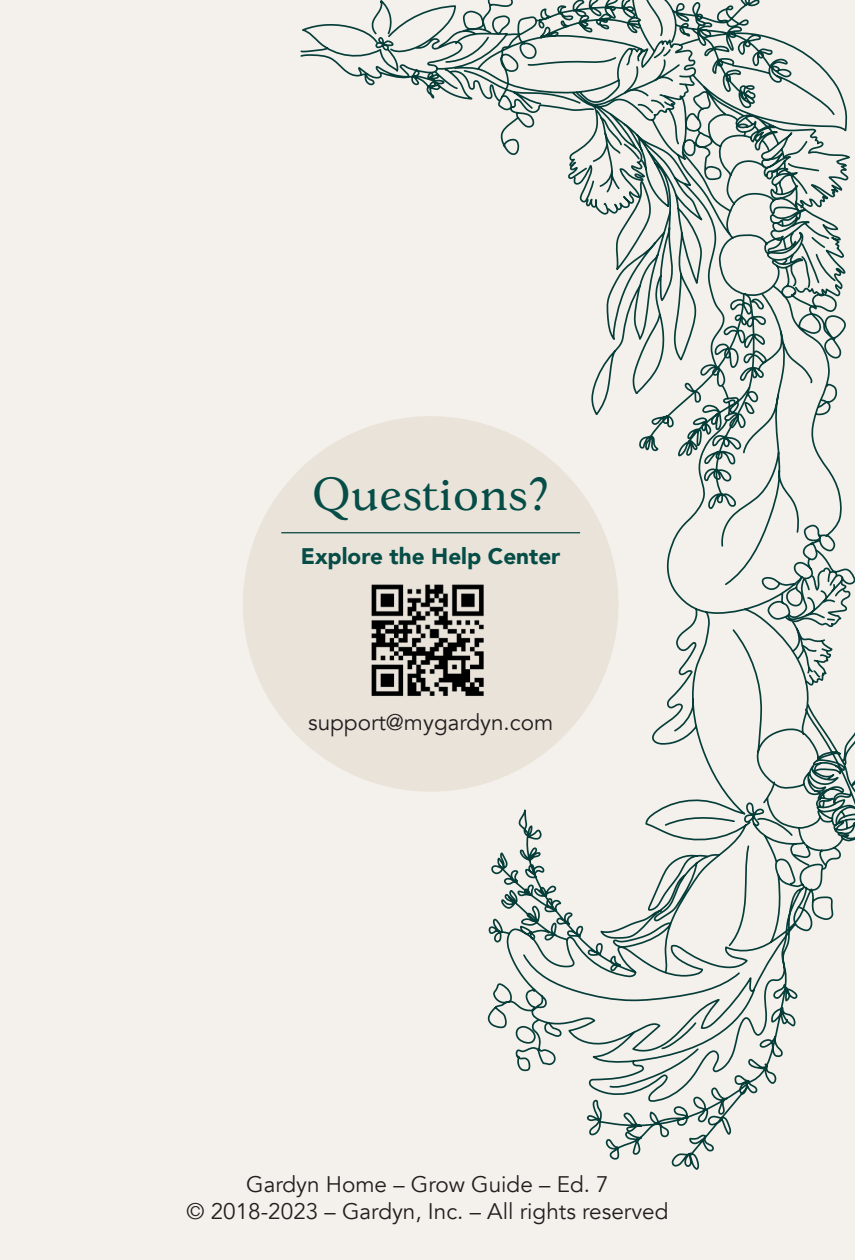
<style>
.page{position:relative;width:855px;height:1260px;background:#f4f1ec}
.page>*{position:absolute;margin:0;border:0;box-sizing:border-box;transform-origin:0 0}
.t1{font:45px "Gascogne Serial";letter-spacing:.05em;color:#064d47}
.t2{font:22.5px/27px "Avenir";color:#231f20;text-align:center}
.t3{font:900 22.5px "Avenir";color:#064d47}
</style>
<div class="page">
<div style="left:243px;top:416px;width:375px;height:376px;background:#e9e3da;border-radius:50%"></div>
<svg style="left:297px;top:0;width:553px;height:534px"></svg>
<svg style="left:487px;top:292px;width:368px;height:878px"></svg>
<hr style="left:281px;top:532px;width:299px;height:1px;background:#064d47">
<img style="left:371px;top:569px;width:127px;height:142px">
<h1 class="t1" style="left:313px;top:468px;width:237px">Questions?</h1>
<p class="t3" style="left:301px;top:537px;width:261px">Explore the Help Center</p>
<p class="t2" style="left:308px;top:709px;width:247px">support@mygardyn.com</p>
<p class="t2" style="left:187px;top:1171px;width:483px">Gardyn Home – Grow Guide – Ed. 7<br>© 2018-2023 – Gardyn, Inc. – All rights reserved</p>
</div>
